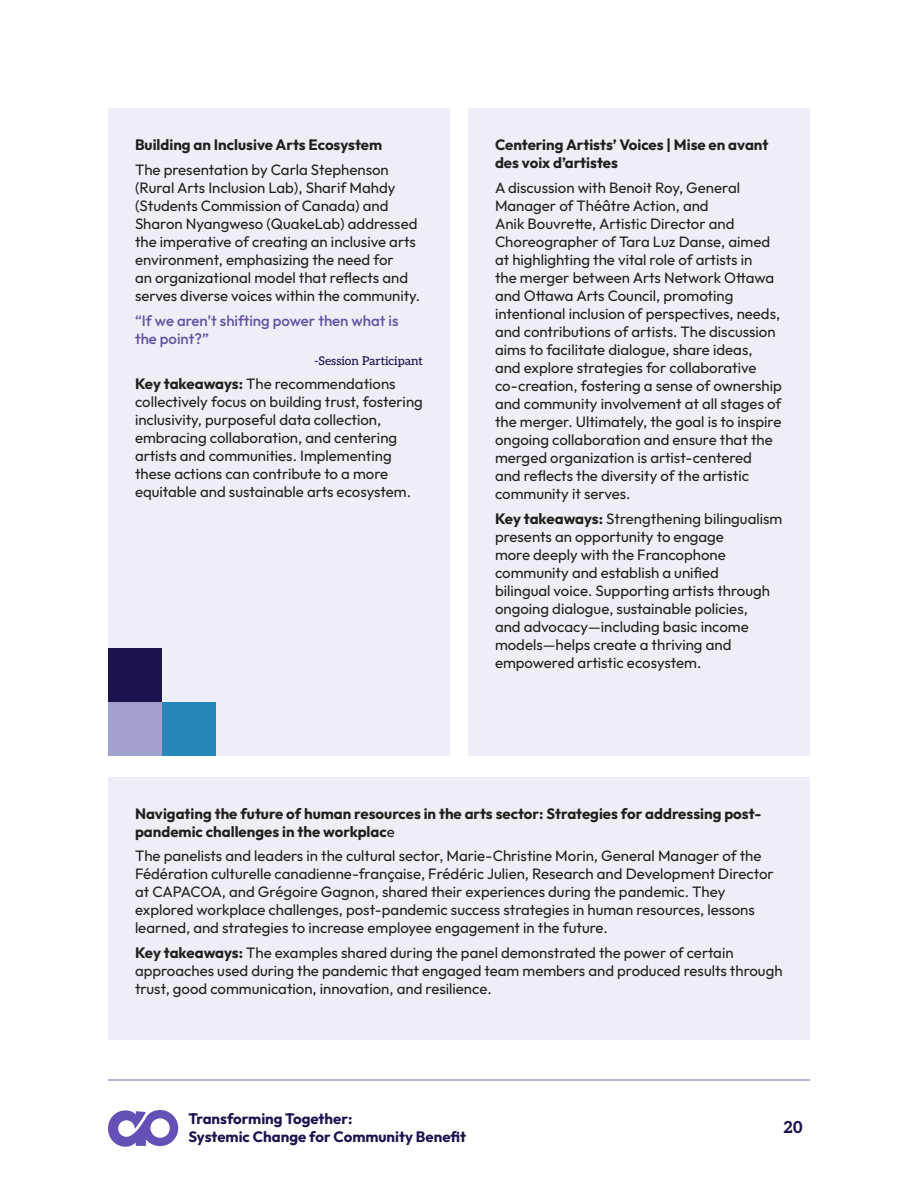
<style>
.page{position:relative;width:918px;height:1188px;background:#fff}
.page>*{position:absolute;margin:0;border:0;box-sizing:border-box;transform-origin:0 0}
.t1{font:800 16.5px "Aleo";color:#1b144e}
.Body{font:15px/18px "Outfit";color:#231f20}
.Body-2{font:700 15px/18px "Outfit";color:#231f20}
.t2{font:700 15px/18px "Outfit";color:#1b144e}
.t3{font:500 15px/18px "Outfit";color:#6553a2}
.Quote_attribution{font:500 12px "Aleo";color:#1b144e}
.s1{font-weight:700}
.s2{font-weight:400}
</style>
<div class="page">
<svg style="left:108px;top:1110px;width:70px;height:37px"></svg>
<hr style="left:108px;top:1079px;width:702px;height:2px;background:#a2a0cf">
<div style="left:108px;top:108px;width:342px;height:648px;background:#eeeef6"></div>
<div style="left:468px;top:108px;width:342px;height:648px;background:#eeeef6"></div>
<div style="left:108px;top:777px;width:702px;height:263px;background:#eeeef6"></div>
<div style="left:108px;top:702px;width:54px;height:54px;background:#a2a0cf"></div>
<div style="left:162px;top:702px;width:54px;height:54px;background:#2887b6"></div>
<div style="left:108px;top:648px;width:54px;height:54px;background:#1b144e"></div>
<p class="Body-2" style="left:135px;top:136px;width:249px">Building an Inclusive Arts Ecosystem</p>
<p class="Body" style="left:135px;top:161px;width:287px">The presentation by Carla Stephenson (Rural Arts Inclusion Lab), Sharif Mahdy (Students Commission of Canada) and Sharon Nyangweso (QuakeLab) addressed the imperative of creating an inclusive arts environment, emphasizing the need for<br>an organizational model that reflects and serves diverse voices within the community.</p>
<p class="t3" style="left:135px;top:312px;width:265px">“If we aren’t shifting power then what is the point?”</p>
<p class="Quote_attribution" style="left:314px;top:351px;width:110px">-Session Participant</p>
<p class="Body" style="left:135px;top:376px;width:289px"><span class="s1">Key takeaways:</span> The recommendations collectively focus on building trust, fostering inclusivity, purposeful data collection, embracing collaboration, and centering artists and communities. Implementing these actions can contribute to a more equitable and sustainable arts ecosystem.</p>
<p class="Body-2" style="left:495px;top:136px;width:275px">Centering Artists’ Voices | Mise en avant des voix d’artistes</p>
<p class="Body" style="left:495px;top:179px;width:288px">A discussion with Benoit Roy, General Manager of Théâtre Action, and<br>Anik Bouvrette, Artistic Director and Choreographer of Tara Luz Danse, aimed at highlighting the vital role of artists in<br>the merger between Arts Network Ottawa and Ottawa Arts Council, promoting intentional inclusion of perspectives, needs, and contributions of artists. The discussion aims to facilitate dialogue, share ideas, and explore strategies for collaborative co-creation, fostering a sense of ownership and community involvement at all stages of the merger. Ultimately, the goal is to inspire ongoing collaboration and ensure that the merged organization is artist-centered<br>and reflects the diversity of the artistic community it serves.</p>
<p class="Body" style="left:495px;top:510px;width:289px"><span class="s1">Key takeaways:</span> Strengthening bilingualism presents an opportunity to engage<br>more deeply with the Francophone community and establish a unified<br>bilingual voice. Supporting artists through ongoing dialogue, sustainable policies,<br>and advocacy—including basic income models—helps create a thriving and empowered artistic ecosystem.</p>
<p class="Body-2" style="left:135px;top:805px;width:628px">Navigating the future of human resources in the arts sector: Strategies for addressing post&shy;pandemic challenges in the workplac<span class="s2">e</span></p>
<p class="Body" style="left:135px;top:847px;width:640px">The panelists and leaders in the cultural sector, Marie-Christine Morin, General Manager of the Fédération culturelle canadienne-française, Frédéric Julien, Research and Development Director at CAPACOA, and Grégoire Gagnon, shared their experiences during the pandemic. They explored workplace challenges, post-pandemic success strategies in human resources, lessons learned, and strategies to increase employee engagement in the future.</p>
<p class="Body" style="left:135px;top:944px;width:649px"><span class="s1">Key takeaways:</span> The examples shared during the panel demonstrated the power of certain approaches used during the pandemic that engaged team members and produced results through trust, good communication, innovation, and resilience.</p>
<p class="t2" style="left:188px;top:1110px;width:279px">Transforming Together:<br>Systemic Change for Community Benefit</p>
<p class="t1" style="left:783px;top:1114px;width:21px">20</p>
</div>
